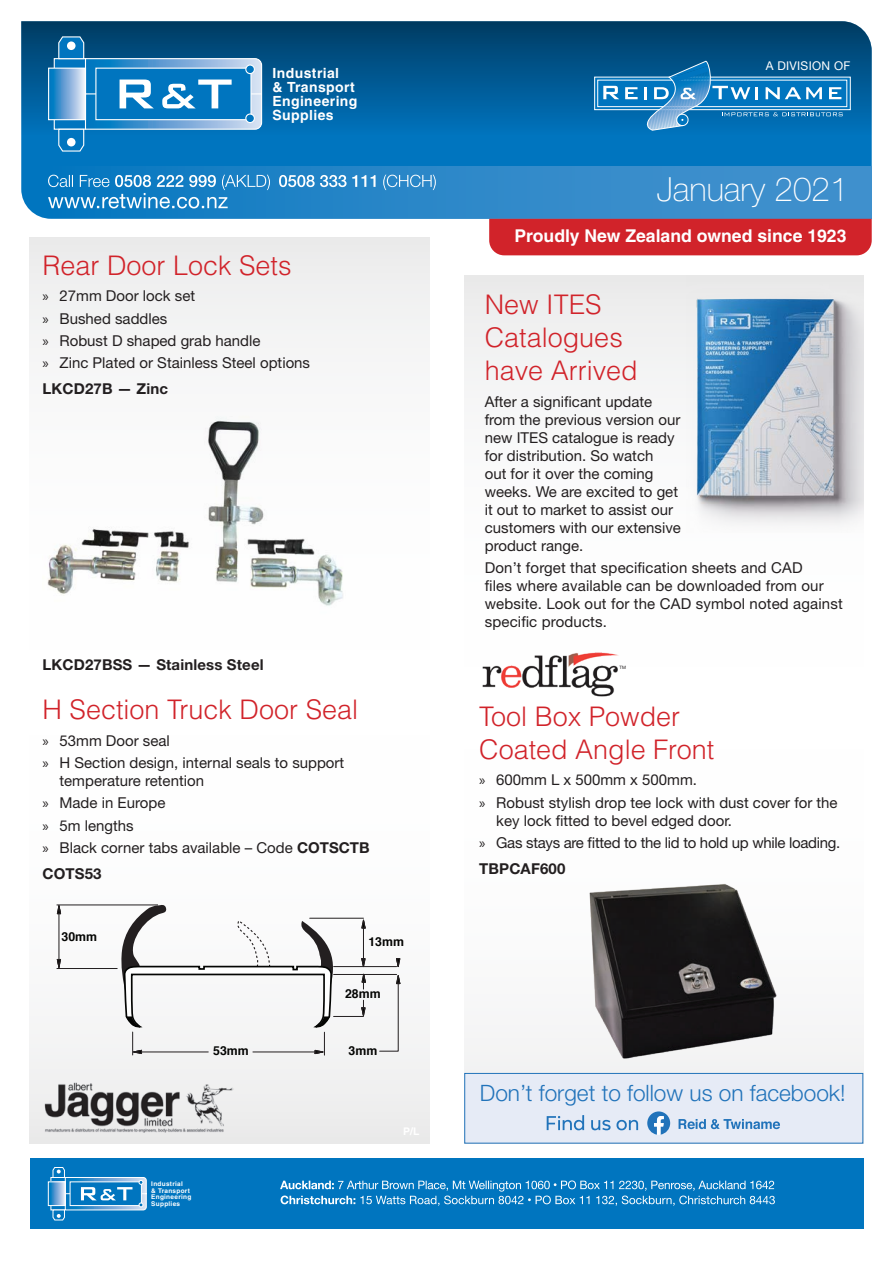
<style>
.page{position:relative;width:893px;height:1263px;background:#fff}
.page>*{position:absolute;margin:0;border:0;box-sizing:border-box;transform-origin:0 0}
.t1{font:100 33.3px "Helvetica Neue LT Std";color:#fff}
.t2{font:300 27px/33px "Helvetica";color:#d1232a}
.t3{font:300 22.65px "Helvetica Neue LT Std";color:#2173ba}
.t4{font:700 17.7px "Helvetica";color:#fff}
.t5{font:15px/18px "Helvetica Neue";color:#231f20}
.t6{font:15px/22.2px "Helvetica Neue";letter-spacing:-.02em;color:#231f20}
.t7{font:700 15px "Helvetica Neue LT Std";letter-spacing:.01em;color:#231f20}
.t8{font:700 13.95px/14px "Helvetica";letter-spacing:.03em;color:#fff}
.t9{font:700 12.3px "Helvetica";color:#040503}
.t10{font:12px "Helvetica Neue";letter-spacing:.025em;color:#fff}
.t11{font:700 10.5px "Helvetica";color:#fff}
.t12{font:700 6.45px/6.4px "Helvetica";letter-spacing:.04em;color:#fff}
.t13{font:4.5px "Helvetica Neue";color:#231f20}
.s1{font-family:"Myriad Pro"}
.s2{font-family:"Helvetica Neue LT Std";font-weight:700}
</style>
<div class="page">
<div style="left:464px;top:275px;width:399px;height:868px;background:linear-gradient(to right,#f9f9f9,#fefefe)"></div>
<div style="left:30px;top:237px;width:400px;height:906px;background:linear-gradient(to right,#f9f9f9,#f8f8f9)"></div>
<div style="left:30px;top:1158px;width:833px;height:71px;background:#0075bf"></div>
<div style="left:21px;top:135px;width:851px;height:84px;background:#0075bf"></div>
<div style="left:21px;top:21px;width:851px;height:114px;background:linear-gradient(to bottom,#013c63,#0072bd)"></div>
<div style="left:49px;top:166px;width:823px;height:53px;background:linear-gradient(to right,#0c7ac1,#4893ce)"></div>
<svg style="left:279px;top:175px;width:157px;height:15px"></svg>
<svg style="left:48px;top:175px;width:222px;height:33px"></svg>
<div style="left:489px;top:219px;width:383px;height:36px;background:#d1232a"></div>
<svg style="left:48px;top:36px;width:215px;height:116px"></svg>
<div style="left:67px;top:138px;width:9px;height:8px;background:#fff;border-radius:50%"></div>
<svg style="left:50px;top:70px;width:34px;height:48px"></svg>
<div style="left:48px;top:68px;width:38px;height:52px;border:1px solid #fff"></div>
<svg style="left:280px;top:1180px;width:495px;height:26px"></svg>
<svg style="left:48px;top:1167px;width:99px;height:53px"></svg>
<svg style="left:50px;top:1183px;width:14px;height:21px"></svg>
<div style="left:48px;top:1181px;width:18px;height:25px;border:1px solid #fff"></div>
<svg style="left:594px;top:77px;width:256px;height:33px"></svg>
<div style="left:597px;top:80px;width:250px;height:27px;background:#0075bf;border:1px solid #fff"></div>
<svg style="left:603px;top:86px;width:16px;height:13px"></svg>
<svg style="left:625px;top:61px;width:218px;height:70px"></svg>
<img style="left:479px;top:637px;width:142px;height:75px">
<img style="left:43px;top:394px;width:302px;height:227px">
<img style="left:566px;top:874px;width:230px;height:197px">
<svg style="left:379px;top:958px;width:22px;height:94px"></svg>
<hr style="left:334px;top:966px;width:63px;height:1px;background:#231f20">
<hr style="left:334px;top:974px;width:63px;height:1px;background:#231f20">
<svg style="left:120px;top:904px;width:246px;height:160px"></svg>
<hr style="left:310px;top:918px;width:53px;height:1px;background:#231f20">
<hr style="left:57px;top:905px;width:101px;height:1px;background:#231f20">
<hr style="left:57px;top:968px;width:61px;height:1px;background:#231f20">
<svg style="left:56px;top:902px;width:6px;height:20px"></svg>
<svg style="left:56px;top:958px;width:6px;height:13px"></svg>
<hr style="left:58px;top:914px;width:1px;height:46px;background:#231f20">
<img style="left:687px;top:275px;width:176px;height:258px">
<div style="left:464px;top:1073px;width:399px;height:70px;background:#e6ebf6;border:1px solid #2173ba"></div>
<svg style="left:679px;top:1119px;width:101px;height:10px"></svg>
<svg style="left:647px;top:1111px;width:23px;height:24px"></svg>
<svg style="left:547px;top:1115px;width:37px;height:15px"></svg>
<svg style="left:591px;top:1120px;width:47px;height:10px"></svg>
<img style="left:40px;top:1078px;width:196px;height:56px">
<p class="t8" style="left:273px;top:66px;width:86px">Industrial<br>&amp; Transport<br>Engineering<br>Supplies</p>
<h2 class="t2" style="left:43px;top:248px;width:251px">Rear Door Lock Sets</h2>
<p class="t5" style="left:43px;top:285px;width:269px;line-height:22.2px"><span class="s1">»</span> 27mm Door lock set<br><span class="s1">»</span> Bushed saddles<br><span class="s1">»</span> Robust D shaped grab handle<br><span class="s1">»</span> Zinc Plated or Stainless Steel options</p>
<p class="t7" style="left:43px;top:379px;width:127px">LKCD27B — Zinc</p>
<p class="t7" style="left:43px;top:656px;width:223px">LKCD27BSS — Stainless Steel</p>
<h2 class="t2" style="left:43px;top:692px;width:317px">H Section Truck Door Seal</h2>
<p class="t5" style="left:43px;top:729px;width:303px;line-height:22.2px"><span class="s1">»</span> 53mm Door seal<br><span class="s1">»</span> H Section design, internal seals to support</p>
<p class="t5" style="left:43px;top:769px;width:329px;line-height:22.2px;text-indent:17px">temperature retention<br><span class="s1">»</span> Made in Europe<br><span class="s1">»</span> 5m lengths<br><span class="s1">»</span> Black corner tabs available – Code <span class="s2">COTSCTB</span></p>
<p class="t7" style="left:43px;top:864px;width:61px">COTS53</p>
<p class="t9" style="left:62px;top:927px;width:37px">30mm</p>
<p class="t9" style="left:368px;top:931px;width:37px">13mm</p>
<p class="t9" style="left:345px;top:983px;width:37px">28mm</p>
<p class="t9" style="left:213px;top:1041px;width:37px">53mm</p>
<p class="t9" style="left:349px;top:1041px;width:30px">3mm</p>
<p class="t12" style="left:151px;top:1181px;width:41px">Industrial<br>&amp; Transport<br>Engineering<br>Supplies</p>
<p class="t11" style="left:403px;top:1125px;width:18px">P/L</p>
<p class="t10" style="left:766px;top:57px;width:86px">A DIVISION OF</p>
<h1 class="t1" style="left:657px;top:170px;width:193px">January 2021</h1>
<p class="t4" style="left:514px;top:225px;width:334px">Proudly New Zealand owned since 1923</p>
<h2 class="t2" style="left:485px;top:287px;width:155px">New ITES<br>Catalogues have Arrived</h2>
<p class="t5" style="left:485px;top:392px;width:198px">After a significant update from the previous version our new ITES catalogue is ready for distribution. So watch<br>out for it over the coming weeks. We are excited to get it out to market to assist our customers with our extensive product range.</p>
<p class="t5" style="left:485px;top:558px;width:359px">Don’t forget that specification sheets and CAD<br>files where available can be downloaded from our website. Look out for the CAD symbol noted against specific products.</p>
<p class="t13" style="left:619px;top:664px;width:8px">TM</p>
<h2 class="t2" style="left:479px;top:699px;width:237px">Tool Box Powder<br>Coated Angle Front</h2>
<p class="t5" style="left:479px;top:769px;width:360px;line-height:22.2px"><span class="s1">»</span> 600mm L x 500mm x 500mm.<br><span class="s1">»</span> Robust stylish drop tee lock with dust cover for the</p>
<p class="t6" style="left:479px;top:809px;width:363px;text-indent:17px">key lock fitted to bevel edged door.<br><span class="s1">»</span> Gas stays are fitted to the lid to hold up while loading.</p>
<p class="t7" style="left:479px;top:859px;width:88px">TBPCAF600</p>
<h3 class="t3" style="left:480px;top:1079px;width:367px">Don’t forget to follow us on facebook!</h3>
</div>
